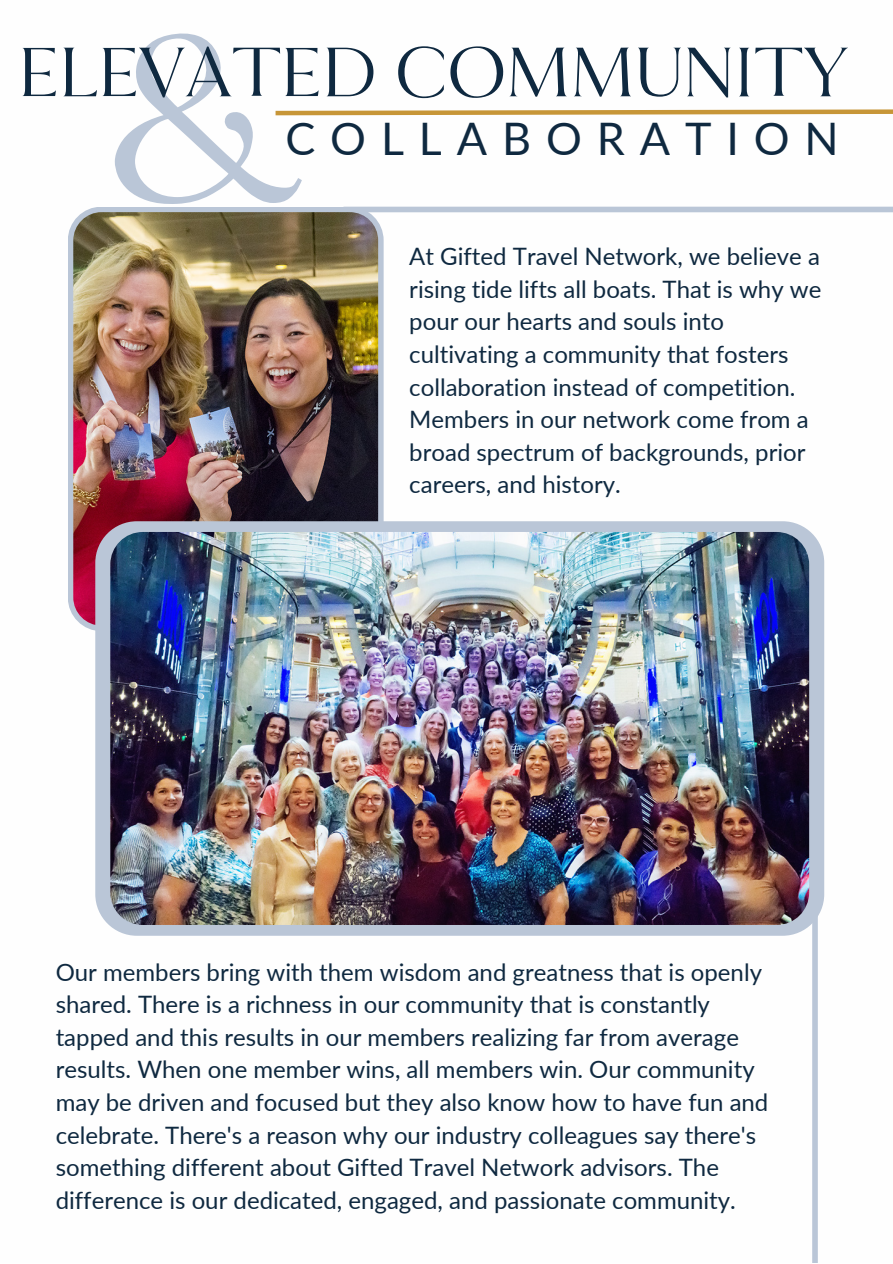
<style>
.page{position:relative;width:893px;height:1264px;background:#fff}
.page>*{position:absolute;margin:0;border:0;box-sizing:border-box;transform-origin:0 0}
.t1{font:268.65px "Harlow Duo Serif Plain";color:#bac6d7}
.t2{font:80.25px "Harlow Duo Serif Plain";color:#0f2940}
.t3{font:44.85px "Lato";letter-spacing:.33em;color:#0f2940}
.t4{font:24px/32.5px "Lato";color:#0f2940}
</style>
<div class="page">
<div style="left:343px;top:207px;width:549px;height:5px;background:#bac6d7"></div>
<div style="left:812px;top:857px;width:5px;height:405px;background:#bac6d7"></div>
<svg style="left:275px;top:109px;width:617px;height:7px"></svg>
<img style="left:68px;top:207px;width:316px;height:424px">
<div style="left:95px;top:521px;width:729px;height:414px;background:#bac6d7;border-radius:42px"></div>
<img style="left:110px;top:532px;width:699px;height:393px;border-radius:33px">
<h1 class="t1" style="left:111px;top:-49px;width:166px">&amp;</h1>
<h2 class="t2" style="left:17px;top:23px;width:832px">ELEVATED COMMUNITY</h2>
<h3 class="t3" style="left:285px;top:110px;width:554px">COLLABORATION</h3>
<p class="t4" style="left:409px;top:239px;width:413px">At Gifted Travel Network, we believe a rising tide lifts all boats. That is why we pour our hearts and souls into cultivating a community that fosters collaboration instead of competition.<br>Members in our network come from a broad spectrum of backgrounds, prior careers, and history.</p>
<p class="t4" style="left:56px;top:955px;width:714px">Our members bring with them wisdom and greatness that is openly shared. There is a richness in our community that is constantly tapped and this results in our members realizing far from average results. When one member wins, all members win. Our community may be driven and focused but they also know how to have fun and celebrate. There's a reason why our industry colleagues say there's something different about Gifted Travel Network advisors. The difference is our dedicated, engaged, and passionate community.</p>
</div>
